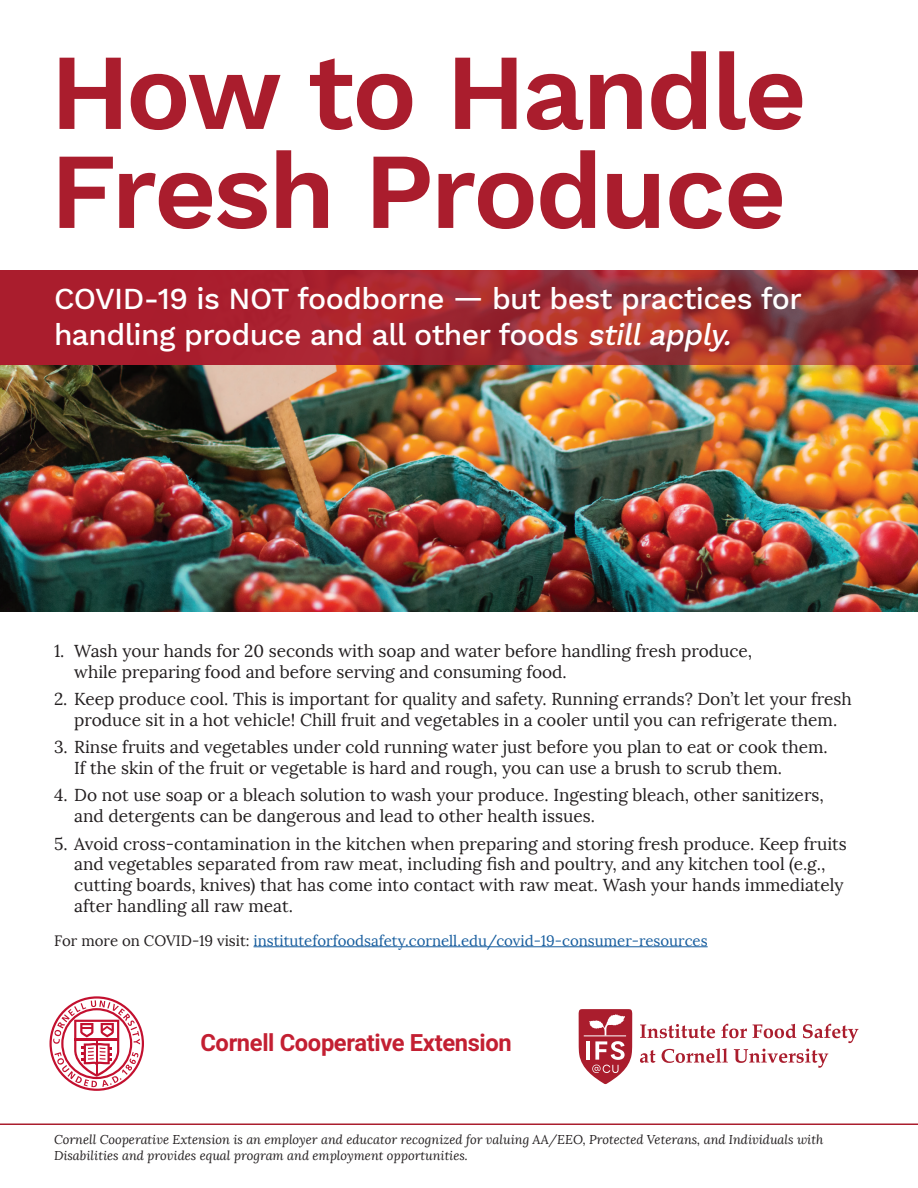
<style>
.page{position:relative;width:918px;height:1188px;background:#fff}
.page>*{position:absolute;margin:0;border:0;box-sizing:border-box;transform-origin:0 0}
.Heading_1{font:600 108px/99px "Work Sans";letter-spacing:-.03em;color:#aa1d2d}
.Heading_2{font:500 30px/36px "Work Sans";letter-spacing:-.02em;color:#fff}
.t1{font:700 23.7px "Roboto";letter-spacing:-.015em;color:#c31f32}
.Body_Text{font:17.25px/20.7px "Lora";color:#231f20}
.Body_Text-2{font:15px "Lora";color:#175d9e}
.Body_Text-3{font:italic 12.75px/15.8px "Lora";color:#231f20}
.s1{font-style:italic}
.s2{color:#231f20}
</style>
<div class="page">
<img style="left:0;top:364px;width:918px;height:247px">
<hr style="left:254px;top:946px;width:454px;height:1px;background:#175d9e">
<svg style="left:0;top:270px;width:918px;height:94px;background:#a42a30"></svg>
<hr style="left:0;top:1124px;width:918px;height:1px;background:#aa1d2d">
<svg style="left:50px;top:996px;width:94px;height:95px"></svg>
<svg style="left:579px;top:1009px;width:53px;height:75px"></svg>
<svg style="left:640px;top:1024px;width:75px;height:14px"></svg>
<svg style="left:721px;top:1024px;width:26px;height:14px"></svg>
<svg style="left:753px;top:1024px;width:43px;height:14px"></svg>
<svg style="left:803px;top:1024px;width:55px;height:19px"></svg>
<svg style="left:640px;top:1050px;width:15px;height:13px"></svg>
<svg style="left:662px;top:1048px;width:66px;height:15px"></svg>
<svg style="left:734px;top:1049px;width:94px;height:19px"></svg>
<h1 class="Heading_1" style="left:50px;top:48px;width:758px">How to Handle<br>Fresh Produce</h1>
<h2 class="Heading_2" style="left:54px;top:282px;width:749px">COVID-19 is NOT foodborne — but best practices for handling produce and all other foods <span class="s1">stillapply.</span></h2>
<p class="Body_Text" style="left:74px;top:641px;width:680px;text-indent:-20px">1. Wash your hands for 20 seconds with soap and water before handling fresh produce, while preparing food and before serving and consuming food.</p>
<p class="Body_Text" style="left:54px;top:689px;width:799px;text-align:center">2. Keep produce cool. This is important for quality and safety. Running errands? Don’t let your fresh produce sit in a hot vehicle! Chill fruit and vegetables in a cooler until you can refrigerate them.</p>
<p class="Body_Text" style="left:74px;top:737px;width:755px;text-indent:-20px">3. Rinse fruits and vegetables under cold running water just before you plan to eat or cook them.<br>If the skin of the fruit or vegetable is hard and rough, you can use a brush to scrub them.</p>
<p class="Body_Text" style="left:74px;top:785px;width:751px;text-indent:-20px">4. Do not use soap or a bleach solution to wash your produce. Ingesting bleach, other sanitizers, and detergents can be dangerous and lead to other health issues.</p>
<p class="Body_Text" style="left:74px;top:833px;width:774px;text-indent:-20px">5. Avoid cross-contamination in the kitchen when preparing and storing fresh produce. Keep fruits and vegetables separated from raw meat, including fish and poultry, and any kitchen tool (e.g., cutting boards, knives) that has come into contact with raw meat. Wash your hands immediately after handling all raw meat.</p>
<p class="Body_Text-2" style="left:54px;top:931px;width:655px"><span class="s2">For more on COVID-19 visit:</span> instituteforfoodsafety.cornell.edu/covid-19-consumer-resources</p>
<h3 class="t1" style="left:200px;top:1026px;width:313px">Cornell Cooperative Extension</h3>
<p class="Body_Text-3" style="left:54px;top:1132px;width:771px">Cornell Cooperative Extension is an employer and educator recognized for valuing AA/EEO, Protected Veterans, and Individuals with<br>Disabilities and provides equal program and employment opportunities.</p>
</div>
